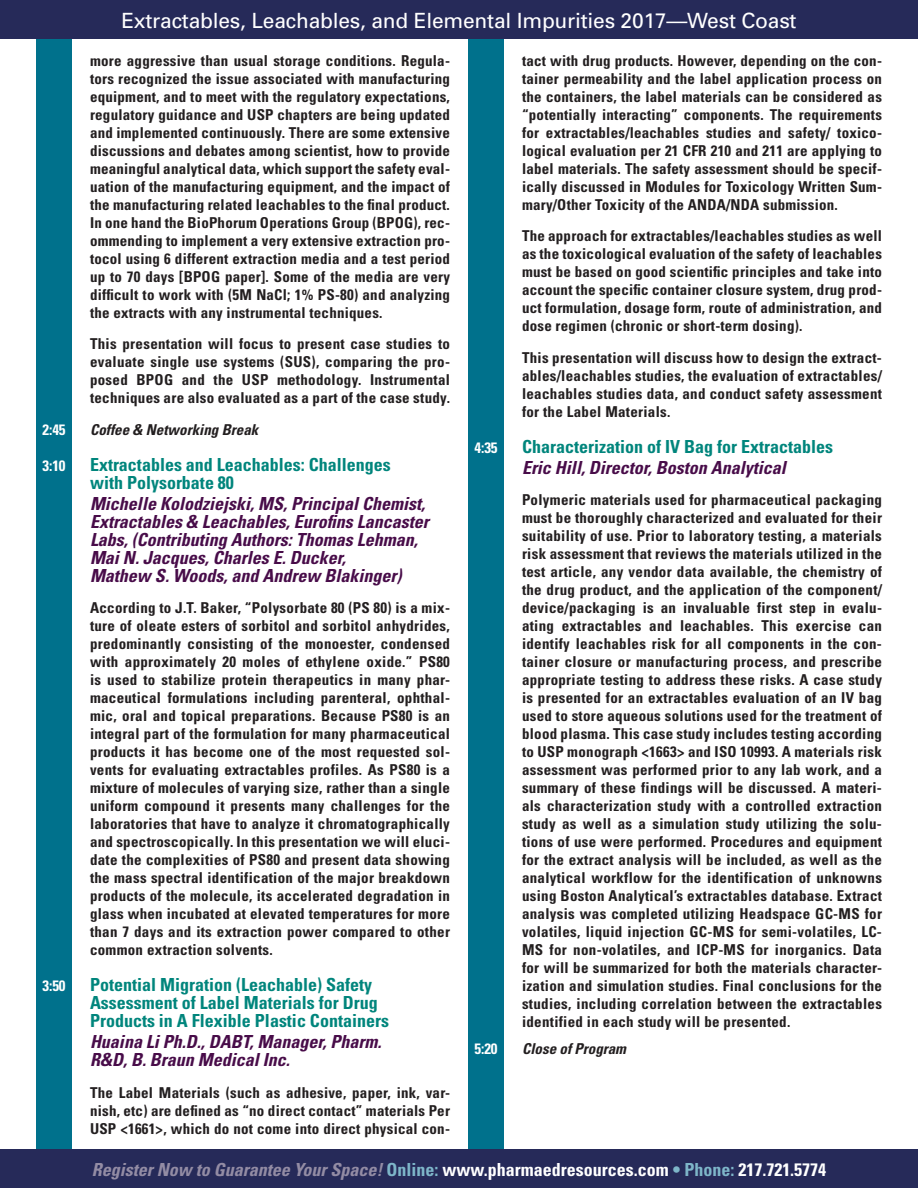
<style>
.page{position:relative;width:918px;height:1188px;background:#fff}
.page>*{position:absolute;margin:0;border:0;box-sizing:border-box;transform-origin:0 0}
.t1{font:21px "Univers";letter-spacing:-.01em;color:#fff}
.t2{font:italic 700 condensed 18px/18px "Univers";color:#480c49}
.t3{font:700 condensed 18px/18px "Univers";color:#00857c}
.t4{font:700 condensed 18px "Univers";color:#fff}
.t5{font:700 condensed 15px/18px "Univers";letter-spacing:.02em;color:#231f20;text-align:justify}
.t6{font:italic 700 condensed 15px "Univers";color:#231f20}
.t7{font:700 condensed 15px "Univers";color:#fff}
.s1{font-style:italic;color:#938ca4}
.s2{color:#7eb6c9}
</style>
<div class="page">
<div style="left:36px;top:0;width:36px;height:1188px;background:#00718c"></div>
<div style="left:468px;top:0;width:36px;height:1188px;background:#00718c"></div>
<div style="left:0;top:0;width:918px;height:39px;background:#262a59"></div>
<div style="left:0;top:1149px;width:918px;height:39px;background:#262a59"></div>
<h1 class="t1" style="left:121px;top:7px;width:677px">Extractables, Leachables, and Elemental Impurities 2017—West Coast</h1>
<p class="t5" style="left:90px;top:51px;width:362px">more aggressive than usual storage conditions. Regula&shy;tors recognized the issue associated with manufacturing equipment, and to meet with the regulatory expectations, regulatory guidance and USP chapters are being updated and implemented continuously. There are some extensive discussions and debates among scientist, how to provide meaningful analytical data, which support the safety eval&shy;uation of the manufacturing equipment, and the impact of the manufacturing related leachables to the final product.<br>In one hand the BioPhorum Operations Group (BPOG), rec&shy;ommending to implement a very extensive extraction pro&shy;tocol using 6 different extraction media and a test period up to 70 days [BPOG paper]. Some of the media are very difficult to work with (5M NaCl; 1% PS-80) and analyzing the extracts with any instrumental techniques.</p>
<p class="t5" style="left:90px;top:335px;width:362px">This presentation will focus to present case studies to evaluate single use systems (SUS), comparing the pro&shy;posed BPOG and the USP methodology. Instrumental techniques are also evaluated as a part of the case study.</p>
<p class="t5" style="left:522px;top:51px;width:362px">tact with drug products. However, depending on the con&shy;tainer permeability and the label application process on the containers, the label materials can be considered as “potentially interacting” components. The requirements for extractables/leachables studies and safety/ toxico&shy;logical evaluation per 21 CFR 210 and 211 are applying to label materials. The safety assessment should be specif&shy;ically discussed in Modules for Toxicology Written Sum&shy;mary/Other Toxicity of the ANDA/NDA submission.</p>
<p class="t5" style="left:522px;top:227px;width:362px">The approach for extractables/leachables studies as well as the toxicological evaluation of the safety of leachables must be based on good scientific principles and take into account the specific container closure system, drug prod&shy;uct formulation, dosage form, route of administration, and dose regimen (chronic or short-term dosing).</p>
<p class="t5" style="left:522px;top:348px;width:362px">This presentation will discuss how to design the extract&shy;ables/leachables studies, the evaluation of extractables/ leachables studies data, and conduct safety assessment for the Label Materials.</p>
<p class="t7" style="left:42px;top:420px;width:25px">2:45</p>
<p class="t6" style="left:90px;top:420px;width:170px">Coffee &amp; Networking Break</p>
<p class="t7" style="left:42px;top:456px;width:25px">3:10</p>
<p class="t3" style="left:90px;top:455px;width:302px">Extractables and Leachables: Challenges with Polysorbate 80</p>
<p class="t2" style="left:90px;top:494px;width:340px">Michelle Kolodziejski, MS, Principal Chemist, Extractables &amp; Leachables, Eurofins Lancaster Labs, (Contributing Authors: Thomas Lehman, Mai N. Jacques, Charles E. Ducker,<br>Mathew S. Woods, and Andrew Blakinger)</p>
<p class="t5" style="left:90px;top:599px;width:362px">According to J.T. Baker, “Polysorbate 80 (PS 80) is a mix&shy;ture of oleate esters of sorbitol and sorbitol anhydrides, predominantly consisting of the monoester, condensed with approximately 20 moles of ethylene oxide.” PS80 is used to stabilize protein therapeutics in many phar&shy;maceutical formulations including parenteral, ophthal&shy;mic, oral and topical preparations. Because PS80 is an integral part of the formulation for many pharmaceutical products it has become one of the most requested sol&shy;vents for evaluating extractables profiles. As PS80 is a mixture of molecules of varying size, rather than a single uniform compound it presents many challenges for the laboratories that have to analyze it chromatographically and spectroscopically. In this presentation we will eluci&shy;date the complexities of PS80 and present data showing the mass spectral identification of the major breakdown products of the molecule, its accelerated degradation in glass when incubated at elevated temperatures for more than 7 days and its extraction power compared to other common extraction solvents.</p>
<p class="t7" style="left:42px;top:977px;width:25px">3:50</p>
<p class="t3" style="left:90px;top:975px;width:300px">Potential Migration (Leachable) Safety<br>Assessment of Label Materials for Drug<br>Products in A Flexible Plastic Containers</p>
<p class="t2" style="left:90px;top:1032px;width:293px">Huaina Li Ph.D., DABT, Manager, Pharm.<br>R&amp;D, B. Braun Medical Inc.</p>
<p class="t5" style="left:90px;top:1083px;width:362px">The Label Materials (such as adhesive, paper, ink, var&shy;nish, etc) are defined as “no direct contact” materials Per USP &lt;1661&gt;, which do not come into direct physical con-</p>
<p class="t7" style="left:474px;top:438px;width:25px">4:35</p>
<p class="t3" style="left:522px;top:437px;width:313px">Characterization of IV Bag for Extractables</p>
<p class="t2" style="left:522px;top:458px;width:265px">Eric Hill, Director, Boston Analytical</p>
<p class="t5" style="left:522px;top:491px;width:362px">Polymeric materials used for pharmaceutical packaging must be thoroughly characterized and evaluated for their suitability of use. Prior to laboratory testing, a materials risk assessment that reviews the materials utilized in the test article, any vendor data available, the chemistry of the drug product, and the application of the component/ device/packaging is an invaluable first step in evalu&shy;ating extractables and leachables. This exercise can identify leachables risk for all components in the con&shy;tainer closure or manufacturing process, and prescribe appropriate testing to address these risks. A case study is presented for an extractables evaluation of an IV bag used to store aqueous solutions used for the treatment of blood plasma. This case study includes testing according to USP monograph &lt;1663&gt; and ISO 10993. A materials risk assessment was performed prior to any lab work, and a summary of these findings will be discussed. A materi&shy;als characterization study with a controlled extraction study as well as a simulation study utilizing the solu&shy;tions of use were performed. Procedures and equipment for the extract analysis will be included, as well as the analytical workflow for the identification of unknowns using Boston Analytical’s extractables database. Extract analysis was completed utilizing Headspace GC-MS for volatiles, liquid injection GC-MS for semi-volatiles, LC-MS for non-volatiles, and ICP-MS for inorganics. Data for will be summarized for both the materials character&shy;ization and simulation studies. Final conclusions for the studies, including correlation between the extractables identified in each study will be presented.</p>
<p class="t7" style="left:474px;top:1040px;width:25px">5:20</p>
<p class="t6" style="left:522px;top:1040px;width:106px">Close of Program</p>
<p class="t4" style="left:92px;top:1158px;width:736px"><span class="s1">Register Now to Guarantee Your Space!</span> <span class="s2">Online:</span> www.pharmaedresources.com <span class="s2">• Phone:</span> 217.721.5774</p>
</div>
